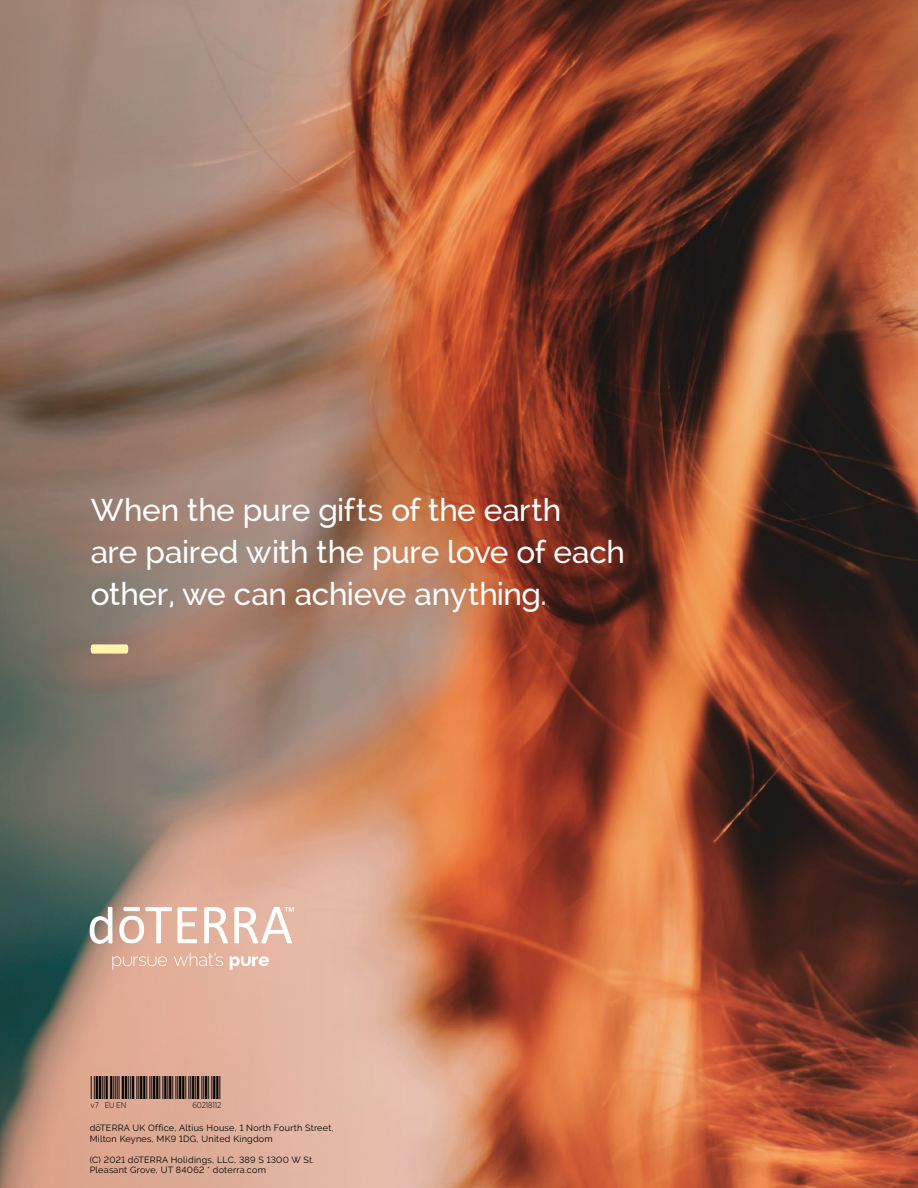
<style>
.page{position:relative;width:918px;height:1188px;background:#fff}
.page>*{position:absolute;margin:0;border:0;box-sizing:border-box;transform-origin:0 0}
.t1{font:500 31.5px/42px "Raleway";letter-spacing:-.01em;color:#fff}
.t2{font:9px/10.5px "Raleway";letter-spacing:.03em;color:#000}
.t3{font:300 8.25px "Gotham Narrow";letter-spacing:-.015em;color:#000}
</style>
<div class="page">
<img style="left:0;top:0;width:918px;height:1188px">
<svg style="left:91px;top:644px;width:37px;height:10px"></svg>
<svg style="left:112px;top:953px;width:157px;height:17px;background:#e6bdab"></svg>
<svg style="left:204px;top:907px;width:24px;height:36px"></svg>
<svg style="left:119px;top:907px;width:78px;height:36px"></svg>
<svg style="left:90px;top:907px;width:22px;height:37px"></svg>
<svg style="left:234px;top:907px;width:60px;height:36px"></svg>
<div style="left:91px;top:1076px;width:130px;height:23px;background:#e0ab94"></div>
<h1 class="t1" style="left:91px;top:489px;width:536px">When the pure gifts of the earth<br>are paired with the pure love of each other, we can achieve anything.</h1>
<p class="t3" style="left:91px;top:1100px;width:37px">v7 EU EN</p>
<p class="t3" style="left:193px;top:1100px;width:30px">60218112</p>
<p class="t2" style="left:90px;top:1123px;width:246px">dōTERRA UK Office, Altius House, 1 North Fourth Street,<br>Milton Keynes, MK9 1DG, United Kingdom</p>
<p class="t2" style="left:90px;top:1154px;width:226px">(C) 2021 dōTERRA Holidings, LLC, 389 S 1300 W St.<br>Pleasant Grove, UT 84062 * doterra.com</p>
</div>
